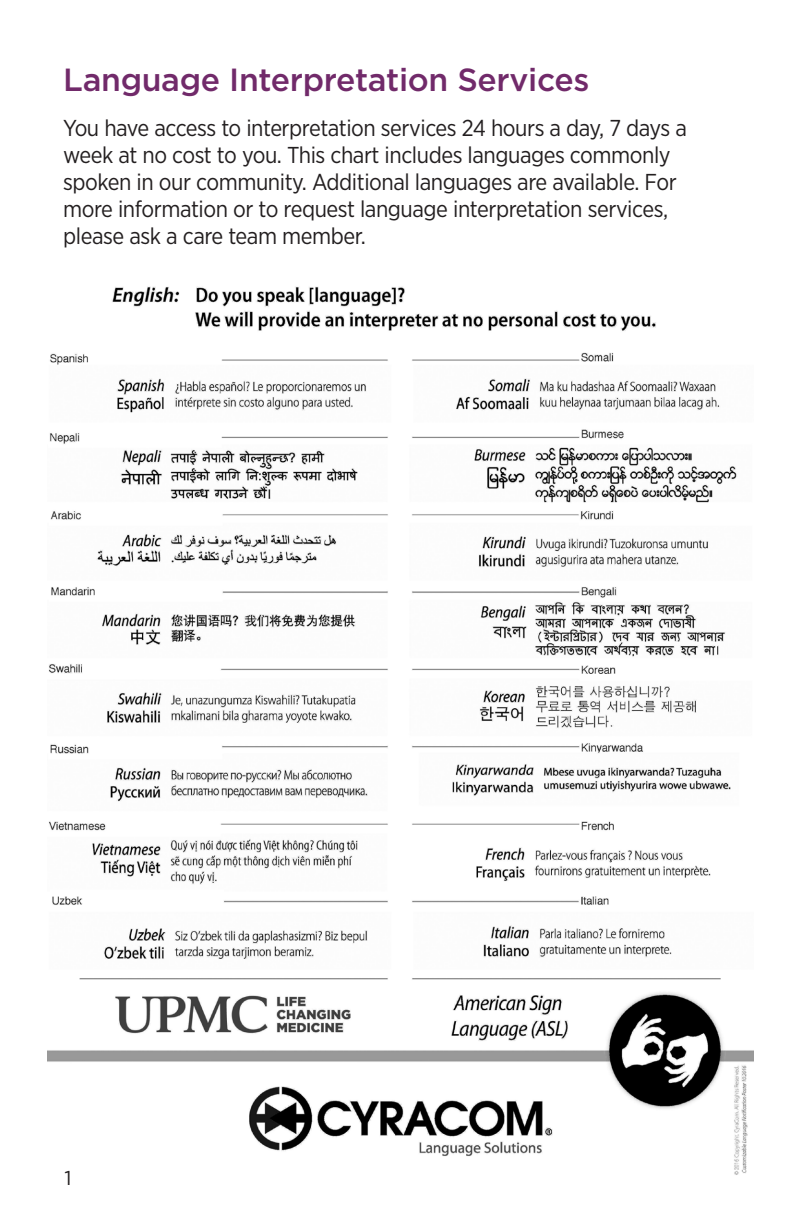
<style>
.page{position:relative;width:792px;height:1224px;background:#fff}
.page>*{position:absolute;margin:0;border:0;box-sizing:border-box;transform-origin:0 0}
.Body_Copy_Brochure_P{font:500 32px "Gotham";letter-spacing:-.01em;color:#712a6a}
.Body_Copy_Brochure_P-2{font:23px/27px "Gotham Narrow";letter-spacing:-.02em;color:#231f20}
.Section_Heads_5_5x8{font:20px "Gotham";color:#231f20}
</style>
<div class="page">
<img style="left:47px;top:286px;width:707px;height:889px">
<p class="Body_Copy_Brochure_P" style="left:63px;top:62px;width:528px">Language Interpretation Services</p>
<p class="Body_Copy_Brochure_P-2" style="left:63px;top:114px;width:625px">You have access to interpretation services 24 hours a day, 7 days a week at no cost to you. This chart includes languages commonly spoken in our community. Additional languages are available. For more information or to request language interpretation services, please ask a care team member.</p>
<p class="Section_Heads_5_5x8" style="left:64px;top:1167px;width:9px">1</p>
</div>
